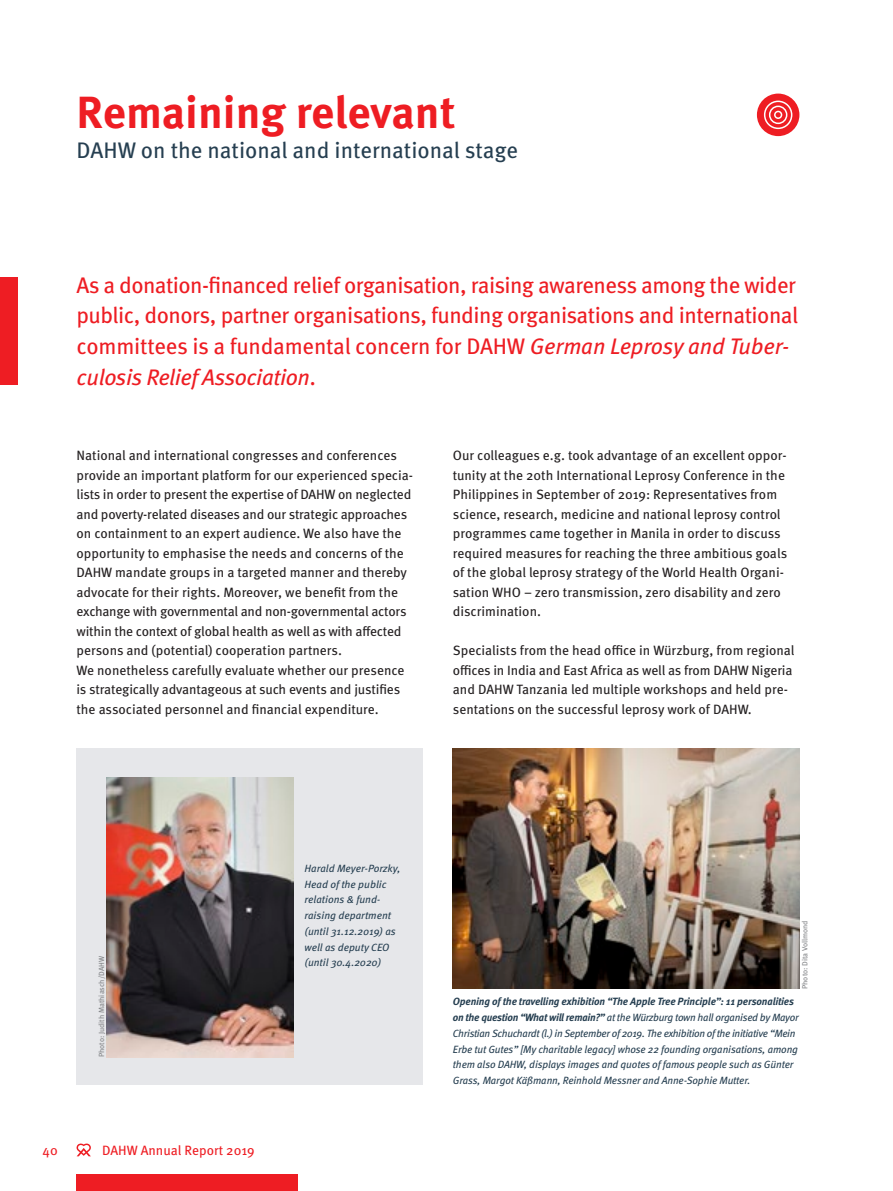
<style>
.page{position:relative;width:893px;height:1191px;background:#fff}
.page>*{position:absolute;margin:0;border:0;box-sizing:border-box;transform-origin:0 0}
.t1{font:700 45px "Meta OT";color:#ee1d23}
.t2{font:22.5px/30.8px "Meta OT";letter-spacing:-.025em;color:#ee1d23}
.t3{font:22.5px "Meta OT";color:#263f51}
.t4{font:13.5px/19.5px "Meta OT";letter-spacing:-.005em;color:#231f20}
.t5{font:13.5px "Meta OT";color:#ee1d23}
.t6{font:italic 10.5px/15.8px "Meta OT";letter-spacing:-.01em;color:#263f51}
.t7{font:7.5px "Meta OT";color:#808285}
.s1{font-style:italic}
.s2{font-weight:700}
</style>
<div class="page">
<div style="left:77px;top:1174px;width:221px;height:17px;background:#ee1d23"></div>
<div style="left:0;top:277px;width:17px;height:108px;background:#ee1d23"></div>
<div style="left:757px;top:94px;width:42px;height:42px;background:#ee1d23;border-radius:50%"></div>
<svg style="left:763px;top:100px;width:30px;height:30px"></svg>
<div style="left:77px;top:748px;width:346px;height:336px;background:#e6e7ea"></div>
<img style="left:107px;top:777px;width:186px;height:280px">
<img style="left:453px;top:748px;width:346px;height:241px">
<svg style="left:76px;top:1143px;width:15px;height:13px"></svg>
<h1 class="t1" style="left:77px;top:83px;width:381px">Remaining relevant</h1>
<h2 class="t3" style="left:77px;top:136px;width:443px">DAHW on the national and international stage</h2>
<p class="t2" style="left:77px;top:270px;width:723px">As a donation-financed relief organisation, raising awareness among the wider public, donors, partner organisations, funding organisations and international committees is a fundamental concern for DAHW <span class="s1">German Leprosy and Tuber&shy;culosis Relief Association</span>.</p>
<p class="t4" style="left:77px;top:446px;width:338px">National and international congresses and conferences provide an important platform for our experienced specia&shy;lists in order to present the expertise of DAHW on neglected and poverty-related diseases and our strategic approaches on containment to an expert audience. We also have the opportunity to emphasise the needs and concerns of the DAHW mandate groups in a targeted manner and thereby advocate for their rights. Moreover, we benefit from the exchange with governmental and non-governmental actors within the context of global health as well as with affected persons and (potential) cooperation partners.<br>We nonetheless carefully evaluate whether our presence is strategically advantageous at such events and justifies the associated personnel and financial expenditure.</p>
<p class="t4" style="left:453px;top:446px;width:336px">Our colleagues e.g. took advantage of an excellent oppor&shy;tunity at the 20th International Leprosy Conference in the Philippines in September of 2019: Representatives from science, research, medicine and national leprosy control programmes came together in Manila in order to discuss required measures for reaching the three ambitious goals of the global leprosy strategy of the World Health Organi&shy;sation WHO – zero transmission, zero disability and zero discrimination.</p>
<p class="t4" style="left:453px;top:641px;width:343px">Specialists from the head office in Würzburg, from regional offices in India and East Africa as well as from DAHW Nigeria and DAHW Tanzania led multiple workshops and held pre&shy;sentations on the successful leprosy work of DAHW.</p>
<p class="t7" style="left:97px;top:1057px;width:103px;rotate:-90deg">Photo: Judith Mathiasch/DAHW</p>
<p class="t5" style="left:43px;top:1141px;width:17px">40</p>
<p class="t5" style="left:102px;top:1141px;width:154px">DAHW Annual Report 2019</p>
<p class="t6" style="left:305px;top:860px;width:97px">Harald Meyer-Porzky,<br>Head of the public relations &amp; fund&shy;raising department (until 31.12.2019) as well as deputy CEO (until 30.4.2020)</p>
<p class="t7" style="left:800px;top:989px;width:70px;rotate:-90deg">Photo: Dita Vollmond</p>
<p class="t6" style="left:453px;top:994px;width:347px"><span class="s2">Opening of the travelling exhibition “The Apple Tree Principle”: 11 personalities on the question “What will remain?”</span> at the Würzburg town hall organised by Mayor Christian Schuchardt (l.) in September of 2019. The exhibition of the initiative “Mein Erbe tut Gutes” [My charitable legacy] whose 22 founding organisations, among them also DAHW, displays images and quotes of famous people such as Günter Grass, Margot Käßmann, Reinhold Messner and Anne-Sophie Mutter.</p>
</div>
